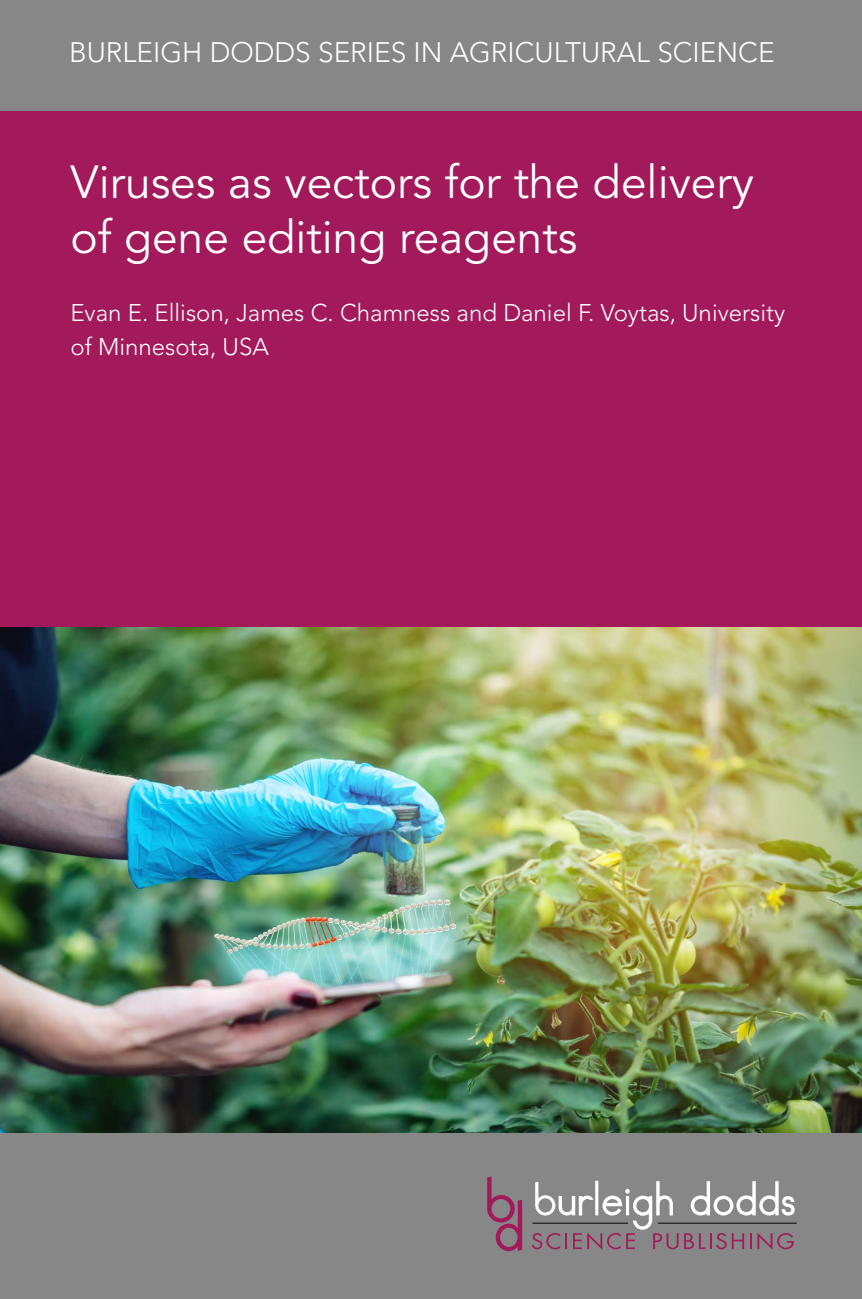
<style>
.page{position:relative;width:862px;height:1299px;background:#fff}
.page>*{position:absolute;margin:0;border:0;box-sizing:border-box;transform-origin:0 0}
.t1{font:46px/55.2px "Avenir LT Std";color:#fff}
.t2{font:300 28px "Avenir LT Std";color:#fff}
.t3{font:300 24px/34px "Avenir LT Std";color:#fff}
</style>
<div class="page">
<div style="left:0;top:0;width:862px;height:1298px;background:#a21a5b"></div>
<div style="left:0;top:1132px;width:862px;height:166px;background:#878787"></div>
<svg style="left:684px;top:1233px;width:60px;height:16px"></svg>
<svg style="left:750px;top:1233px;width:44px;height:16px"></svg>
<svg style="left:487px;top:1176px;width:35px;height:74px"></svg>
<svg style="left:690px;top:1181px;width:105px;height:35px"></svg>
<hr style="left:658px;top:1222px;width:138px;height:1px;background:#000">
<svg style="left:532px;top:1180px;width:146px;height:69px"></svg>
<div style="left:0;top:0;width:862px;height:110px;background:#878787"></div>
<img style="left:0;top:627px;width:862px;height:505px">
<p class="t2" style="left:69px;top:36px;width:707px">BURLEIGH DODDS SERIES IN AGRICULTURAL SCIENCE</p>
<h1 class="t1" style="left:70px;top:156px;width:685px">Viruses as vectors for the delivery of gene editing reagents</h1>
<p class="t3" style="left:70px;top:296px;width:716px">Evan E. Ellison, James C. Chamness and Daniel F. Voytas, University of Minnesota, USA</p>
</div>
